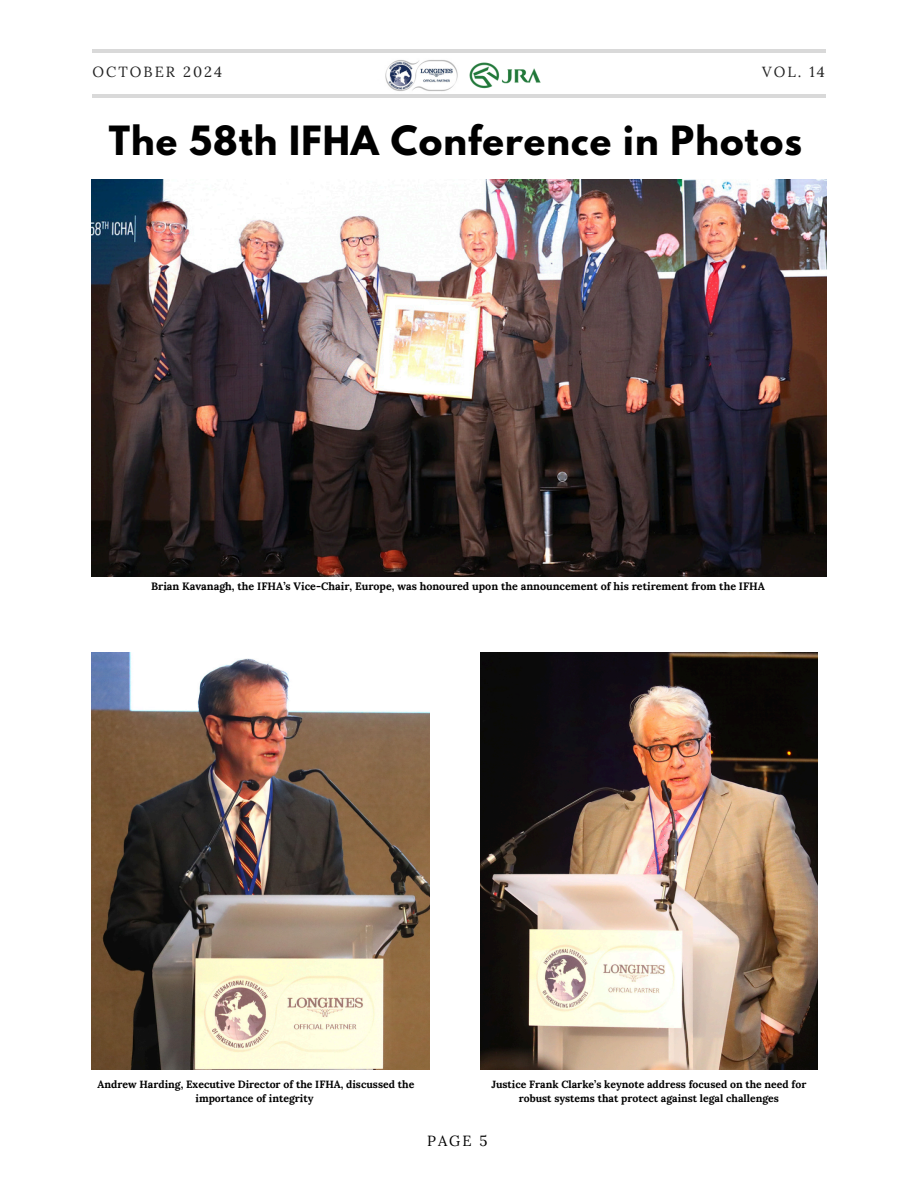
<style>
.page{position:relative;width:918px;height:1188px;background:#fff}
.page>*{position:absolute;margin:0;border:0;box-sizing:border-box;transform-origin:0 0}
.t1{font:700 35.7px "League Spartan";letter-spacing:.03em;color:#000}
.t2{font:14.7px "Lora";letter-spacing:.14em;color:#222}
.t3{font:14.7px "Lora";color:#000}
.t4{font:700 10.8px "Lora";color:#000}
.t5{font:700 10.5px/14px "Lora";color:#000;text-align:center}
</style>
<div class="page">
<img style="left:385px;top:60px;width:73px;height:31px">
<img style="left:469px;top:62px;width:72px;height:27px">
<hr style="left:92px;top:49px;width:734px;height:4px;background:#d9d9d9">
<hr style="left:92px;top:94px;width:734px;height:4px;background:#d9d9d9">
<img style="left:92px;top:179px;width:734px;height:398px">
<img style="left:92px;top:652px;width:337px;height:417px">
<img style="left:480px;top:652px;width:338px;height:417px">
<p class="t2" style="left:92px;top:63px;width:131px">OCTOBER 2024</p>
<p class="t2" style="left:762px;top:63px;width:64px">VOL. 14</p>
<p class="t1" style="left:109px;top:123px;width:695px">The 58th IFHA Conference in Photos</p>
<h3 class="t4" style="left:151px;top:579px;width:615px">Brian Kavanagh, the IFHA’s Vice-Chair, Europe, was honoured upon the announcement of his retirement from the IFHA</h3>
<h2 class="t5" style="left:97px;top:1077px;width:318px">Andrew Harding, Executive Director of the IFHA, discussed the importance of integrity</h2>
<p class="t5" style="left:491px;top:1077px;width:317px">Justice Frank Clarke’s keynote address focused on the need for robust systems that protect against legal challenges</p>
<p class="t3" style="left:427px;top:1131px;width:62px">PAGE 5</p>
</div>
